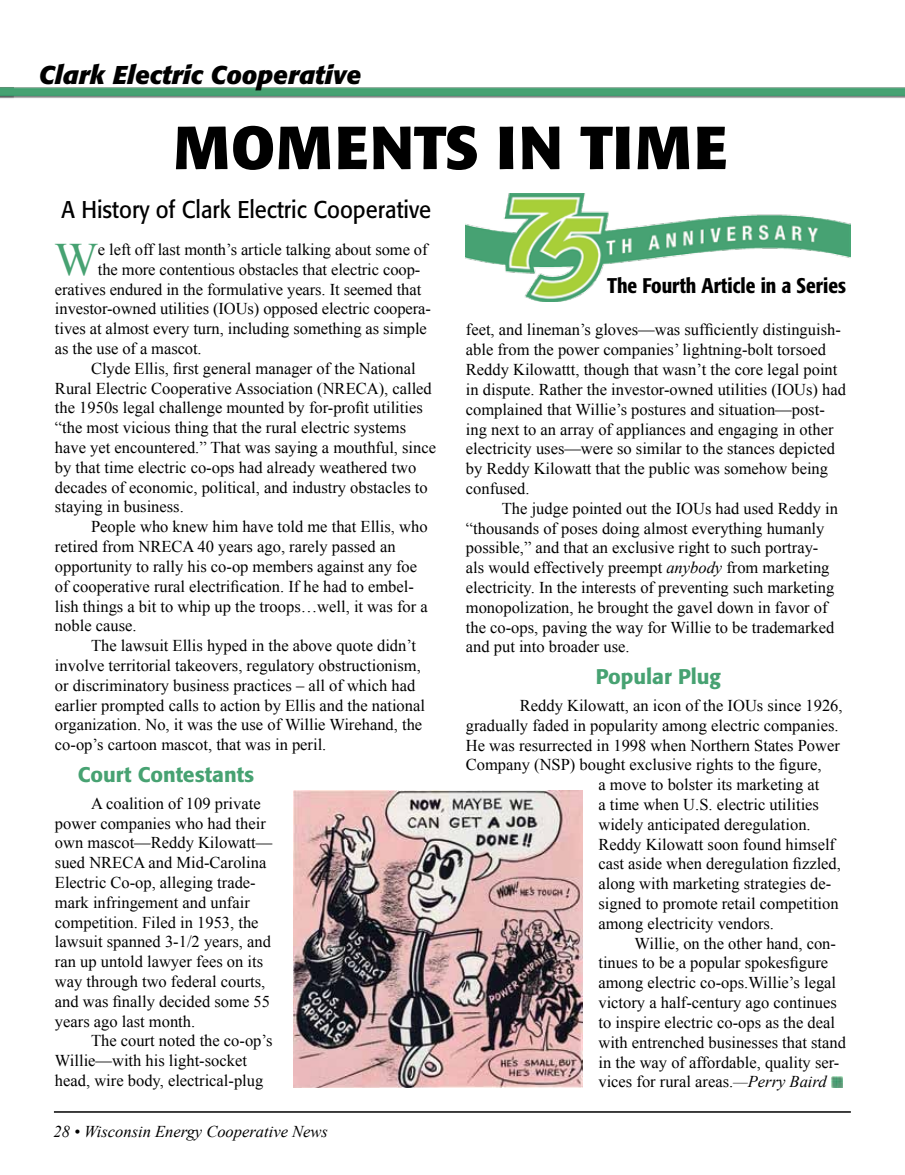
<style>
.page{position:relative;width:905px;height:1175px;background:#fff}
.page>*{position:absolute;margin:0;border:0;box-sizing:border-box;transform-origin:0 0}
.t1{font:700 60px "Formata";letter-spacing:.02em;color:#000}
.t2{font:46.35px "Times New Roman";color:#47a272}
.t3{font:italic 700 25.5px "Formata";color:#000}
.t4{font:24px "Formata";color:#000;scale:.92 1}
.t5{font:500 21px "Formata";color:#47a272}
.t6{font:500 condensed 21px "Formata";color:#000}
.t7{font:16.5px/19.8px "Times New Roman";color:#000}
.t8{font:italic 16.5px "Times New Roman";color:#000}
.s1{font-style:italic}
</style>
<div class="page">
<hr style="left:54px;top:1111px;width:796px;height:1px;background:#000">
<img style="left:0;top:87px;width:904px;height:12px">
<img style="left:466px;top:193px;width:384px;height:108px">
<img style="left:293px;top:790px;width:289px;height:297px">
<svg style="left:831px;top:1076px;width:11px;height:11px"></svg>
<h3 class="t3" style="left:39px;top:59px;width:324px">Clark Electric Cooperative</h3>
<h1 class="t1" style="left:174px;top:110px;width:555px">MOMENTS IN TIME</h1>
<h3 class="t4" style="left:62px;top:195px;width:403px">A History of Clark Electric Cooperative</h3>
<h2 class="t2" style="left:54px;top:228px;width:45px">W</h2>
<p class="t7" style="left:98px;top:239px;width:331px">e left off last month’s article talking about some of</p>
<p class="t7" style="left:98px;top:259px;width:324px">the more contentious obstacles that electric coop-</p>
<p class="t7" style="left:55px;top:279px;width:368px">eratives endured in the formulative years. It seemed that</p>
<p class="t7" style="left:55px;top:299px;width:377px">investor-owned utilities (IOUs) opposed electric coopera-</p>
<p class="t7" style="left:55px;top:318px;width:373px">tives at almost every turn, including something as simple</p>
<p class="t7" style="left:55px;top:338px;width:148px">as the use of a mascot.</p>
<p class="t7" style="left:91px;top:358px;width:326px">Clyde Ellis, first general manager of the National</p>
<p class="t7" style="left:55px;top:378px;width:378px">Rural Electric Cooperative Association (NRECA), called</p>
<p class="t7" style="left:55px;top:398px;width:369px">the 1950s legal challenge mounted by for-profit utilities</p>
<p class="t7" style="left:55px;top:417px;width:353px">“the most vicious thing that the rural electric systems</p>
<p class="t7" style="left:55px;top:437px;width:382px">have yet encountered.” That was saying a mouthful, since</p>
<p class="t7" style="left:55px;top:457px;width:363px">by that time electric co-ops had already weathered two</p>
<p class="t7" style="left:55px;top:477px;width:374px">decades of economic, political, and industry obstacles to</p>
<p class="t7" style="left:55px;top:497px;width:130px">staying in business.</p>
<p class="t7" style="left:91px;top:516px;width:338px">People who knew him have told me that Ellis, who</p>
<p class="t7" style="left:55px;top:536px;width:342px">retired from NRECA 40 years ago, rarely passed an</p>
<p class="t7" style="left:55px;top:556px;width:364px">opportunity to rally his co-op members against any foe</p>
<p class="t7" style="left:55px;top:576px;width:360px">of cooperative rural electrification. If he had to embel-</p>
<p class="t7" style="left:55px;top:596px;width:374px">lish things a bit to whip up the troops…well, it was for a</p>
<p class="t7" style="left:55px;top:615px;width:83px">noble cause.</p>
<p class="t7" style="left:91px;top:635px;width:327px">The lawsuit Ellis hyped in the above quote didn’t</p>
<p class="t7" style="left:55px;top:655px;width:367px">involve territorial takeovers, regulatory obstructionism,</p>
<p class="t7" style="left:55px;top:675px;width:362px">or discriminatory business practices – all of which had</p>
<p class="t7" style="left:55px;top:695px;width:371px">earlier prompted calls to action by Ellis and the national</p>
<p class="t7" style="left:55px;top:714px;width:369px">organization. No, it was the use of Willie Wirehand, the</p>
<p class="t7" style="left:55px;top:734px;width:273px">co-op’s cartoon mascot, that was in peril.</p>
<p class="t5" style="left:78px;top:762px;width:178px">Court Contestants</p>
<p class="t7" style="left:55px;top:793px;width:219px;text-indent:36px">A coalition of 109 private power companies who had their own mascot—Reddy Kilowatt— sued NRECA and Mid-Carolina<br>Electric Co-op, alleging trade&shy;mark infringement and unfair competition. Filed in 1953, the lawsuit spanned 3-1/2 years, and ran up untold lawyer fees on its way through two federal courts, and was finally decided some 55 years ago last month.</p>
<p class="t7" style="left:55px;top:1030px;width:219px;text-indent:36px">The court noted the co-op’s<br>Willie—with his light-socket head, wire body, electrical-plug</p>
<p class="t8" style="left:54px;top:1120px;width:276px">28 • Wisconsin Energy Cooperative News</p>
<p class="t6" style="left:607px;top:273px;width:240px">The Fourth Article in a Series</p>
<p class="t7" style="left:466px;top:320px;width:382px">feet, and lineman’s gloves—was sufficiently distinguish&shy;able from the power companies’ lightning-bolt torsoed Reddy Kilowattt, though that wasn’t the core legal point in dispute. Rather the investor-owned utilities (IOUs) had complained that Willie’s postures and situation—post&shy;ing next to an array of appliances and engaging in other electricity uses—were so similar to the stances depicted by Reddy Kilowatt that the public was somehow being confused.</p>
<p class="t7" style="left:466px;top:498px;width:373px;text-indent:36px">The judge pointed out the IOUs had used Reddy in “thousands of poses doing almost everything humanly possible,” and that an exclusive right to such portray&shy;als would effectively preempt <span class="s1">anybody</span> from marketing electricity. In the interests of preventing such marketing monopolization, he brought the gavel down in favor of the co-ops, paving the way for Willie to be trademarked and put into broader use.</p>
<p class="t5" style="left:595px;top:664px;width:127px">Popular Plug</p>
<p class="t7" style="left:520px;top:695px;width:324px">Reddy Kilowatt, an icon of the IOUs since 1926,</p>
<p class="t7" style="left:466px;top:715px;width:374px">gradually faded in popularity among electric companies.</p>
<p class="t7" style="left:466px;top:735px;width:375px">He was resurrected in 1998 when Northern States Power</p>
<p class="t7" style="left:466px;top:754px;width:357px">Company (NSP) bought exclusive rights to the figure,</p>
<p class="t7" style="left:598px;top:774px;width:222px">a move to bolster its marketing at</p>
<p class="t7" style="left:598px;top:794px;width:222px">a time when U.S. electric utilities</p>
<p class="t7" style="left:598px;top:814px;width:214px">widely anticipated deregulation.</p>
<p class="t7" style="left:598px;top:834px;width:238px">Reddy Kilowatt soon found himself</p>
<p class="t7" style="left:598px;top:853px;width:244px">cast aside when deregulation fizzled,</p>
<p class="t7" style="left:598px;top:873px;width:234px">along with marketing strategies de-</p>
<p class="t7" style="left:598px;top:893px;width:242px">signed to promote retail competition</p>
<p class="t7" style="left:598px;top:913px;width:177px">among electricity vendors.</p>
<p class="t7" style="left:634px;top:933px;width:203px">Willie, on the other hand, con-</p>
<p class="t7" style="left:598px;top:952px;width:231px">tinues to be a popular spokesfigure</p>
<p class="t7" style="left:598px;top:972px;width:239px">among electric co-ops.Willie’s legal</p>
<p class="t7" style="left:598px;top:992px;width:240px">victory a half-century ago continues</p>
<p class="t7" style="left:598px;top:1012px;width:238px">to inspire electric co-ops as the deal</p>
<p class="t7" style="left:598px;top:1032px;width:249px">with entrenched businesses that stand</p>
<p class="t7" style="left:598px;top:1051px;width:242px">in the way of affordable, quality ser-</p>
<p class="t7" style="left:598px;top:1071px;width:230px">vices for rural areas.<span class="s1">—Perry Baird</span></p>
</div>
